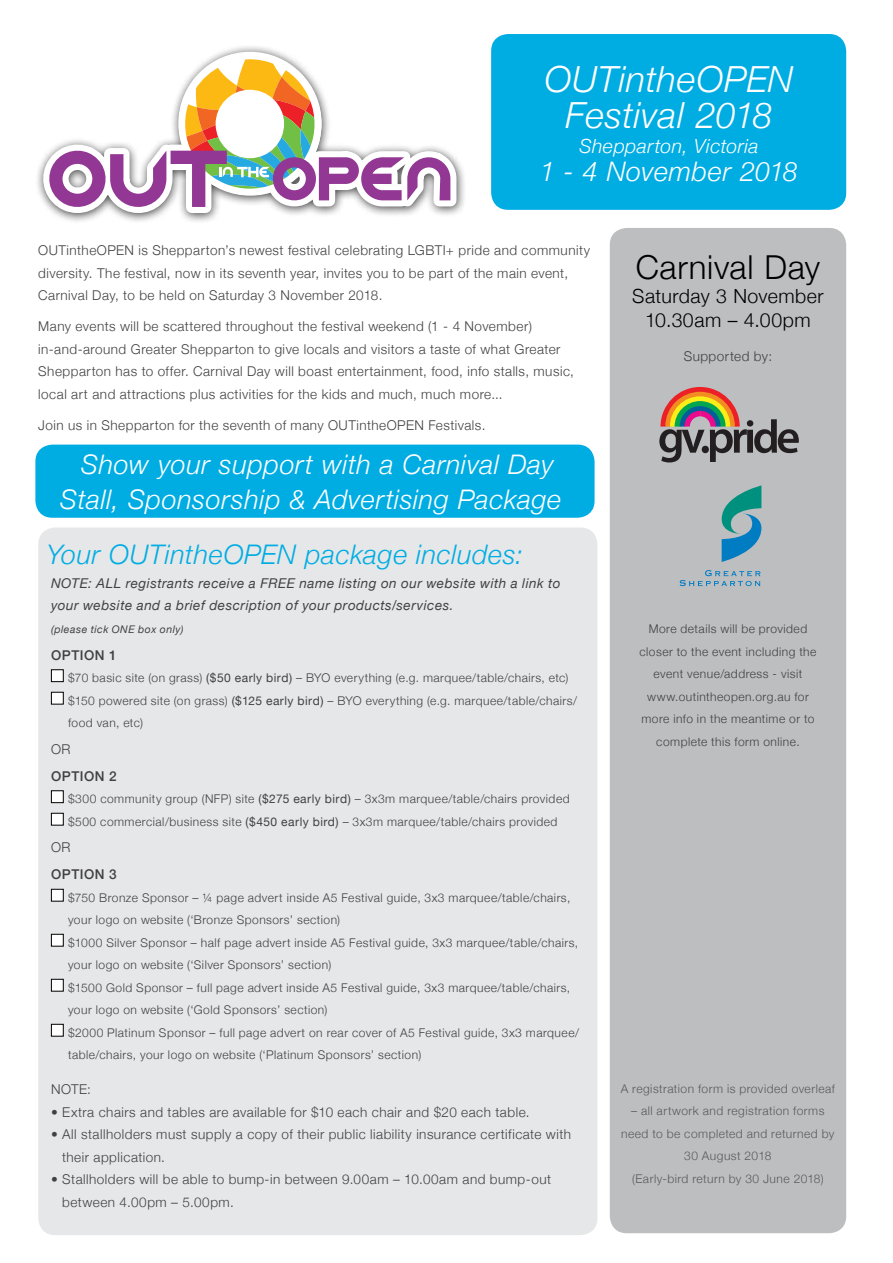
<style>
.page{position:relative;width:893px;height:1263px;background:#fff}
.page>*{position:absolute;margin:0;border:0;box-sizing:border-box;transform-origin:0 0}
.t1{font:italic 300 36px/36px "Helvetica Neue";letter-spacing:.015em;color:#fff;text-align:center}
.t2{font:300 33px "Helvetica Neue";letter-spacing:.02em;color:#000}
.t3{font:italic 300 27px/34.2px "Helvetica Neue";letter-spacing:.02em;color:#fff;text-align:center}
.t4{font:italic 300 27px "Helvetica Neue";letter-spacing:.02em;color:#00ade3}
.t5{font:300 19.5px/24px "Helvetica Neue";letter-spacing:.025em;color:#000;text-align:center}
.t6{font:italic 300 19.5px "Helvetica Neue";letter-spacing:.025em;color:#fff}
.t7{font:300 13.5px/22.5px "Helvetica Neue";letter-spacing:.035em;color:#414042}
.t8{font:italic 13.5px/22.5px "Helvetica Neue";letter-spacing:.035em;color:#414042}
.t9{font:500 13.5px "Helvetica Neue";letter-spacing:.035em;color:#414042}
.t10{font:300 12px/22.5px "Helvetica Neue";letter-spacing:.04em;color:#414042}
.t11{font:italic 10.5px "Helvetica Neue";letter-spacing:.045em;color:#414042}
.s1{font-family:"Diavlo";font-style:normal;color:#00ade3}
.s2{font-weight:400}
</style>
<div class="page">
<div style="left:491px;top:34px;width:355px;height:176px;background:#00ade3;border-radius:17px"></div>
<div style="left:35px;top:44px;width:432px;height:180px;background:#000;opacity:.75"></div>
<svg style="left:43px;top:44px;width:413px;height:180px"></svg>
<svg style="left:45px;top:59px;width:405px;height:152px"></svg>
<div style="left:610px;top:228px;width:236px;height:1005px;background:#bcbec0;border-radius:17px"></div>
<div style="left:35px;top:445px;width:560px;height:73px;background:#00ade3;border-radius:17px"></div>
<div style="left:38px;top:527px;width:559px;height:708px;background:#e6e7e8;border-radius:17px"></div>
<div style="left:51px;top:670px;width:12px;height:12px;background:#fff"></div>
<div style="left:51px;top:669px;width:13px;height:13px;border:1px solid #000"></div>
<div style="left:51px;top:692px;width:12px;height:12px;background:#fff"></div>
<div style="left:51px;top:692px;width:13px;height:12px;border:1px solid #000"></div>
<div style="left:51px;top:791px;width:12px;height:12px;background:#fff"></div>
<div style="left:51px;top:790px;width:13px;height:13px;border:1px solid #000"></div>
<div style="left:51px;top:813px;width:12px;height:12px;background:#fff"></div>
<div style="left:51px;top:813px;width:13px;height:12px;border:1px solid #000"></div>
<div style="left:51px;top:889px;width:12px;height:12px;background:#fff"></div>
<div style="left:51px;top:889px;width:13px;height:12px;border:1px solid #000"></div>
<div style="left:51px;top:934px;width:12px;height:12px;background:#fff"></div>
<div style="left:51px;top:934px;width:13px;height:12px;border:1px solid #000"></div>
<div style="left:51px;top:979px;width:12px;height:12px;background:#fff"></div>
<div style="left:51px;top:979px;width:13px;height:12px;border:1px solid #000"></div>
<div style="left:51px;top:1024px;width:12px;height:12px;background:#fff"></div>
<div style="left:51px;top:1024px;width:13px;height:12px;border:1px solid #000"></div>
<svg style="left:659px;top:387px;width:140px;height:75px"></svg>
<svg style="left:722px;top:485px;width:39px;height:77px"></svg>
<svg style="left:680px;top:570px;width:81px;height:16px"></svg>
<h1 class="t1" style="left:545px;top:58px;width:250px">OUTintheOPEN<br>Festival 2018</h1>
<h3 class="t6" style="left:579px;top:131px;width:181px">Shepparton, Victoria</h3>
<h3 class="t3" style="left:540px;top:153px;width:259px">1 - 4 November 2018</h3>
<p class="t7" style="left:38px;top:238px;width:553px">OUTintheOPEN is Shepparton’s newest festival celebrating LGBTI+ pride and community diversity. The festival, now in its seventh year, invites you to be part of the main event,<br>Carnival Day, to be held on Saturday 3 November 2018.</p>
<p class="t7" style="left:38px;top:314px;width:537px">Many events will be scattered throughout the festival weekend (1 - 4 November) in-and-around Greater Shepparton to give locals and visitors a taste of what Greater Shepparton has to offer. Carnival Day will boast entertainment, food, info stalls, music, local art and attractions plus activities for the kids and much, much more...</p>
<p class="t7" style="left:38px;top:413px;width:449px">Join us in Shepparton for the seventh of many OUTintheOPEN Festivals.</p>
<h3 class="t3" style="left:60px;top:446px;width:516px">Show your support with a Carnival Day<br>Stall, Sponsorship &amp; Advertising Package<span class="s1">e</span></h3>
<h3 class="t4" style="left:47px;top:533px;width:478px">Your OUTintheOPEN package includes:</h3>
<p class="t8" style="left:51px;top:572px;width:511px">NOTE: ALL registrants receive a FREE name listing on our website with a link to your website and a brief description of your products/services.</p>
<p class="t11" style="left:51px;top:621px;width:134px">(please tick ONE box only)</p>
<p class="t9" style="left:51px;top:644px;width:67px">OPTION 1</p>
<p class="t10" style="left:68px;top:666px;width:510px">$70 basic site (on grass) <span class="s2">($50 early bird)</span> – BYO everything (e.g. marquee/table/chairs, etc) $150 powered site (on grass) <span class="s2">($125 early bird)</span> – BYO everything (e.g. marquee/table/chairs/ food van, etc)</p>
<p class="t7" style="left:51px;top:737px;width:21px">OR</p>
<p class="t9" style="left:51px;top:765px;width:67px">OPTION 2</p>
<p class="t10" style="left:68px;top:787px;width:503px">$300 community group (NFP) site <span class="s2">($275 early bird)</span> – 3x3m marquee/table/chairs provided $500 commercial/business site <span class="s2">($450 early bird)</span> – 3x3m marquee/table/chairs provided</p>
<p class="t7" style="left:51px;top:835px;width:21px">OR</p>
<p class="t9" style="left:51px;top:863px;width:67px">OPTION 3</p>
<p class="t10" style="left:68px;top:885px;width:512px">$750 Bronze Sponsor – ¼ page advert inside A5 Festival guide, 3x3 marquee/table/chairs, your logo on website (‘Bronze Sponsors’ section)<br>$1000 Silver Sponsor – half page advert inside A5 Festival guide, 3x3 marquee/table/chairs, your logo on website (‘Silver Sponsors’ section)<br>$1500 Gold Sponsor – full page advert inside A5 Festival guide, 3x3 marquee/table/chairs, your logo on website (‘Gold Sponsors’ section)<br>$2000 Platinum Sponsor – full page advert on rear cover of A5 Festival guide, 3x3 marquee/ table/chairs, your logo on website (‘Platinum Sponsors’ section)</p>
<p class="t7" style="left:51px;top:1077px;width:42px">NOTE:</p>
<p class="t7" style="left:51px;top:1100px;width:480px">• Extra chairs and tables are available for $10 each chair and $20 each table.</p>
<p class="t7" style="left:62px;top:1122px;width:510px;text-indent:-11px">• All stallholders must supply a copy of their public liability insurance certificate with their application.</p>
<p class="t7" style="left:62px;top:1167px;width:490px;text-indent:-11px">• Stallholders will be able to bump-in between 9.00am – 10.00am and bump-out between 4.00pm – 5.00pm.</p>
<h2 class="t2" style="left:636px;top:241px;width:186px">Carnival Day</h2>
<h3 class="t5" style="left:632px;top:283px;width:193px">Saturday 3 November<br>10.30am – 4.00pm</h3>
<p class="t7" style="left:684px;top:343px;width:90px">Supported by:</p>
<p class="t10" style="left:639px;top:617px;width:178px;text-align:center">More details will be provided closer to the event including the event venue/address - visit www.outintheopen.org.au for more info in the meantime or to complete this form online.</p>
<p class="t10" style="left:621px;top:1076px;width:216px">A registration form is provided overleaf</p>
<p class="t10" style="left:621px;top:1099px;width:215px;text-align:center">– all artwork and registration forms need to be completed and returned by<br>30 August 2018<br>(Early-bird return by 30 June 2018)</p>
</div>
